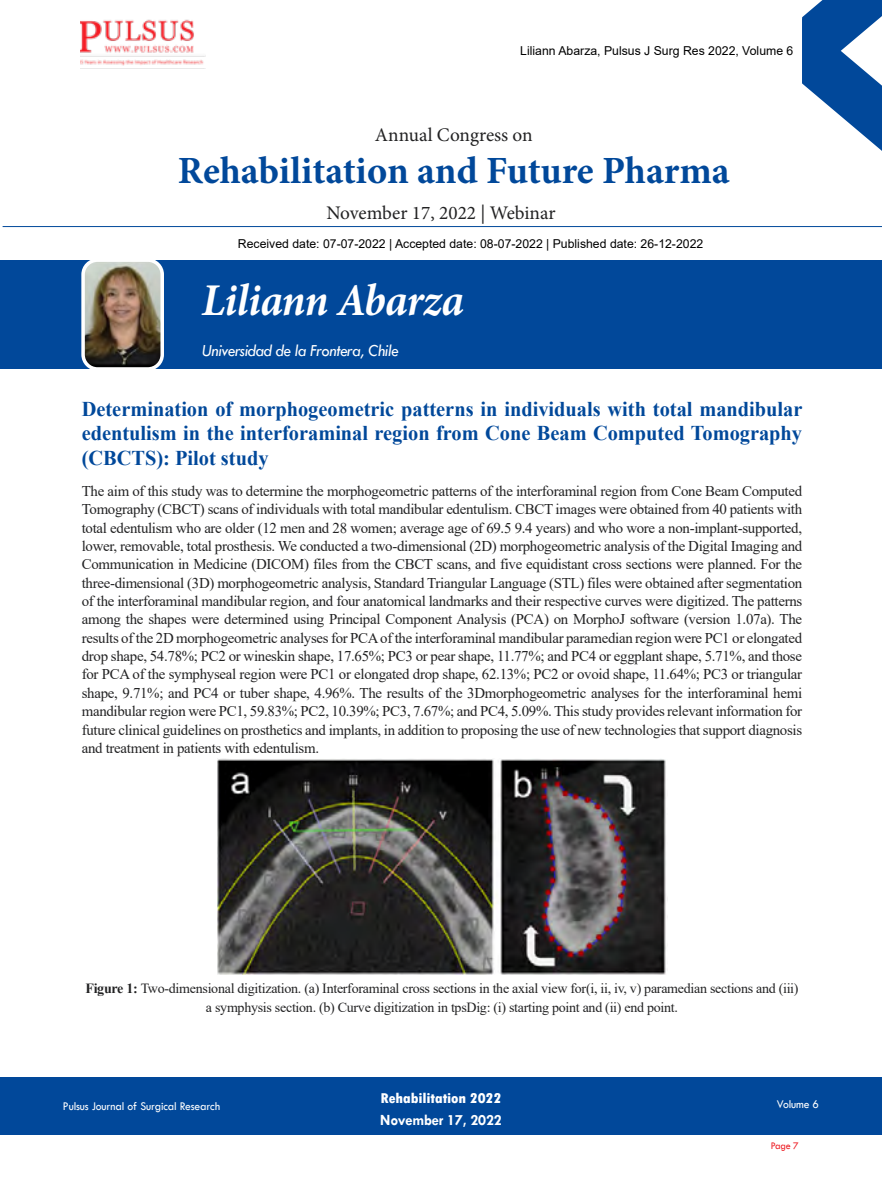
<style>
.page{position:relative;width:882px;height:1197px;background:#fff}
.page>*{position:absolute;margin:0;border:0;box-sizing:border-box;transform-origin:0 0}
.t1{font:italic 700 45.5px "Minion Pro";letter-spacing:-.015em;color:#fff;scale:.95 1}
.t2{font:700 38.5px "Minion Pro";letter-spacing:-.005em;color:#01489a}
.t3{font:700 21px/24.5px "Times New Roman";color:#01489a;text-align:justify}
.t4{font:19.25px "Minion Pro";letter-spacing:-.005em;color:#222223}
.t5{font:italic 17.5px "Tw Cen";letter-spacing:-.025em;color:#fff;scale:.95 1}
.t6{font:700 15.75px "Tw Cen";letter-spacing:-.01em;color:#fff;scale:.95 1}
.t7{font:14.88px/18.4px "Times New Roman";letter-spacing:-.02em;color:#222223;text-align:justify}
.t8{font:800 condensed 14.88px "Tw Cen";letter-spacing:-.01em;color:#fff;scale:1.1 1}
.t9{font:14px/18.4px "Times New Roman";letter-spacing:-.02em;color:#222223;text-align:center}
.t10{font:12.25px "Arial";color:#000}
.t11{font:12.25px "Tw Cen";letter-spacing:-.01em;color:#fff;scale:.95 1}
.t12{font:10.5px "Tw Cen";color:#ed1d24;scale:.95 1}
.s1{font-weight:700}
</style>
<div class="page">
<div style="left:0;top:1077px;width:882px;height:58px;background:#01489a"></div>
<hr style="left:3px;top:226px;width:879px;height:1px;background:#01489a">
<img style="left:81px;top:19px;width:125px;height:50px">
<svg style="left:802px;top:0;width:80px;height:151px"></svg>
<div style="left:0;top:260px;width:882px;height:109px;background:#01489a"></div>
<img style="left:217px;top:759px;width:451px;height:215px">
<img style="left:86px;top:263px;width:73px;height:103px">
<div style="left:81px;top:258px;width:83px;height:113px;border:4px solid #fff;border-radius:14px"></div>
<p class="t10" style="left:520px;top:43px;width:275px">Liliann Abarza, Pulsus J Surg Res 2022, Volume 6</p>
<p class="t4" style="left:375px;top:122px;width:159px">Annual Congress on</p>
<h2 class="t2" style="left:178px;top:144px;width:553px">Rehabilitation and Future Pharma</h2>
<p class="t4" style="left:326px;top:200px;width:231px">November 17, 2022 | Webinar</p>
<p class="t10" style="left:238px;top:236px;width:467px">Received date: 07-07-2022 | Accepted date: 08-07-2022 | Published date: 26-12-2022</p>
<h1 class="t1" style="left:202px;top:268px;width:277px">Liliann Abarza</h1>
<p class="t5" style="left:202px;top:340px;width:209px">Universidad de la Frontera, Chile</p>
<h3 class="t3" style="left:82px;top:396px;width:722px">Determination of morphogeometric patterns in individuals with total mandibular edentulism in the interforaminal region from Cone Beam Computed Tomography (CBCTS): Pilot study</h3>
<p class="t7" style="left:82px;top:481px;width:722px">The aim of this study was to determine the morphogeometric patterns of the interforaminal region from Cone Beam Computed Tomography (CBCT) scans of individuals with total mandibular edentulism. CBCT images were obtained from 40 patients with total edentulism who are older (12 men and 28 women; average age of 69.5 9.4 years) and who wore a non-implant-supported, lower, removable, total prosthesis. We conducted a two-dimensional (2D) morphogeometric analysis of the Digital Imaging and Communication in Medicine (DICOM) files from the CBCT scans, and five equidistant cross sections were planned. For the three-dimensional (3D) morphogeometric analysis, Standard Triangular Language (STL) files were obtained after segmentation of the interforaminal mandibular region, and four anatomical landmarks and their respective curves were digitized. The patterns among the shapes were determined using Principal Component Analysis (PCA) on MorphoJ software (version 1.07a). The results of the 2D morphogeometric analyses for PCA of the interforaminal mandibular paramedian region were PC1 or elongated drop shape, 54.78%; PC2 or wineskin shape, 17.65%; PC3 or pear shape, 11.77%; and PC4 or eggplant shape, 5.71%, and those for PCA of the symphyseal region were PC1 or elongated drop shape, 62.13%; PC2 or ovoid shape, 11.64%; PC3 or triangular shape, 9.71%; and PC4 or tuber shape, 4.96%. The results of the 3Dmorphogeometric analyses for the interforaminal hemi mandibular region were PC1, 59.83%; PC2, 10.39%; PC3, 7.67%; and PC4, 5.09%. This study provides relevant information for future clinical guidelines on prosthetics and implants, in addition to proposing the use of new technologies that support diagnosis and treatment in patients with edentulism.</p>
<p class="t9" style="left:85px;top:979px;width:715px"><span class="s1">Figure 1:</span> Two-dimensional digitization. (a) Interforaminal cross sections in the axial view for(i, ii, iv, v) paramedian sections and (iii) a symphysis section. (b) Curve digitization in tpsDig: (i) starting point and (ii) end point.</p>
<p class="t8" style="left:381px;top:1089px;width:111px">Rehabilitation 2022</p>
<p class="t6" style="left:380px;top:1111px;width:129px">November 17, 2022</p>
<p class="t11" style="left:63px;top:1099px;width:167px">Pulsus Journal of Surgical Research</p>
<p class="t11" style="left:777px;top:1097px;width:46px">Volume 6</p>
<p class="t12" style="left:771px;top:1140px;width:31px">Page 7</p>
</div>
